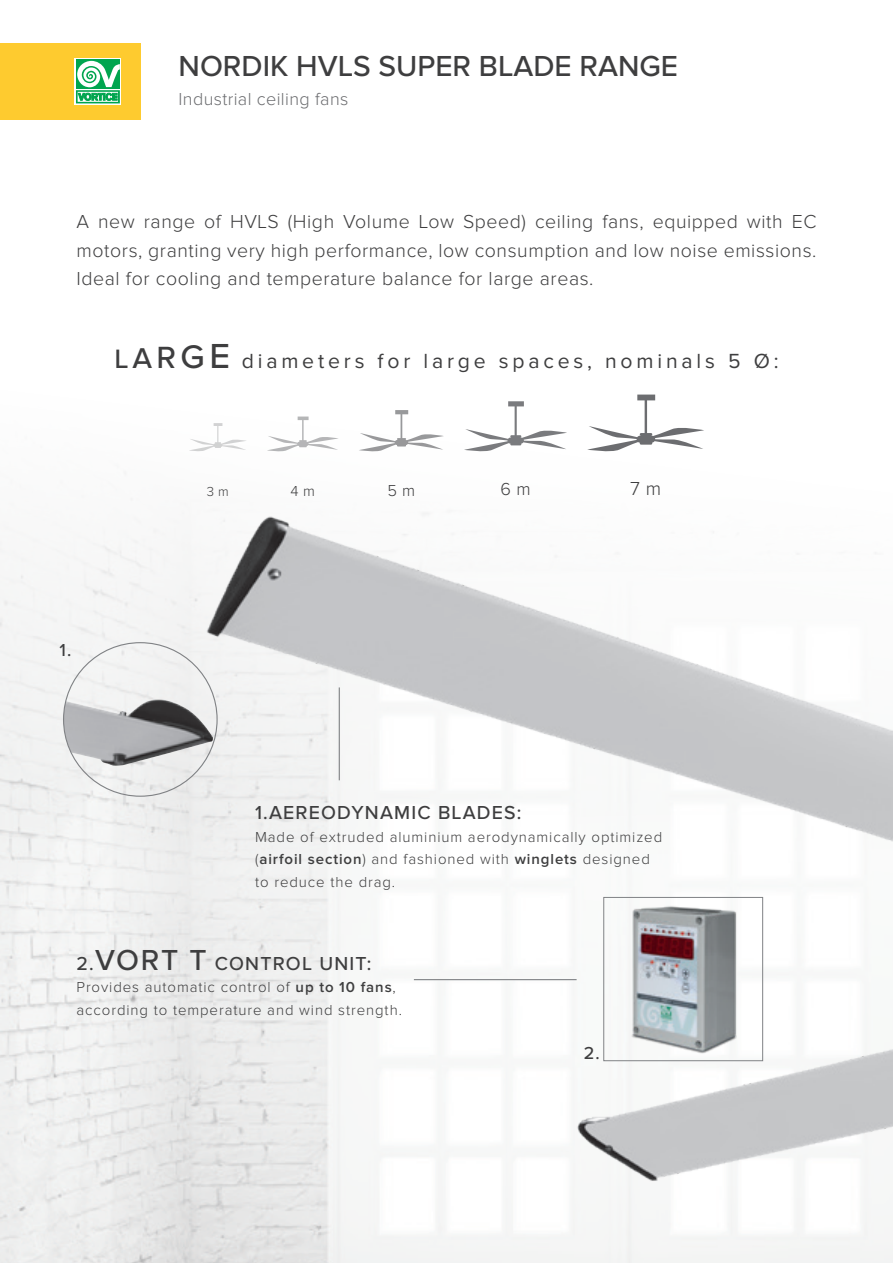
<style>
.page{position:relative;width:893px;height:1263px;background:#fff}
.page>*{position:absolute;margin:0;border:0;box-sizing:border-box;transform-origin:0 0}
.t1{font:500 30px "Proxima Nova";color:#3e3e3f}
.t2{font:21.15px "Proxima Nova";letter-spacing:.18em;color:#3e3e3f}
.t3{font:300 19.5px/28.5px "Proxima Nova";letter-spacing:.03em;color:#3e3e3f;text-align:justify}
.t4{font:500 19.5px "Proxima Nova";letter-spacing:.06em;color:#3e3e3f}
.t5{font:300 18px "Proxima Nova";letter-spacing:.02em;color:#6c6d70}
.t6{font:500 18px "Proxima Nova";color:#3e3e3f}
.t7{font:300 18px "Proxima Nova";color:#3e3e3f}
.t8{font:300 16.5px "Proxima Nova";color:#3e3e3f}
.t9{font:300 15px/22.5px "Proxima Nova";letter-spacing:.06em;color:#3e3e3f}
.t10{font:300 13.5px "Proxima Nova";color:#3e3e3f}
.s1{font-weight:500;font-size:27.6px}
.s2{font-weight:500;font-size:29.7px}
.s3{font-weight:500;font-size:31.8px}
.s4{font-weight:500;font-size:33.9px}
.s5{font-weight:500;font-size:36px}
.s6{font-weight:600}
.s7{font-size:30px}
</style>
<div class="page">
<div style="left:0;top:43px;width:140px;height:77px;background:#fecb2f"></div>
<svg style="left:75px;top:58px;width:46px;height:47px"></svg>
<div style="left:76px;top:60px;width:44px;height:29px;background:#00a54f"></div>
<svg style="left:76px;top:61px;width:44px;height:42px"></svg>
<svg style="left:0;top:738px;width:205px;height:525px;fill:#eee"></svg>
<img style="left:205px;top:394px;width:688px;height:869px">
<hr style="left:339px;top:687px;width:1px;height:93px;background:#808285">
<hr style="left:414px;top:979px;width:163px;height:1px;background:#808285">
<img style="left:64px;top:699px;width:149px;height:67px">
<svg style="left:190px;top:423px;width:57px;height:29px"></svg>
<svg style="left:267px;top:416px;width:72px;height:36px"></svg>
<svg style="left:359px;top:410px;width:85px;height:43px"></svg>
<svg style="left:464px;top:401px;width:103px;height:52px"></svg>
<svg style="left:587px;top:395px;width:117px;height:58px"></svg>
<h1 class="t1" style="left:179px;top:49px;width:501px">NORDIK HVLS SUPER BLADE RANGE</h1>
<p class="t5" style="left:179px;top:90px;width:171px">Industrial ceiling fans</p>
<p class="t3" style="left:77px;top:208px;width:741px">A new range of HVLS (High Volume Low Speed) ceiling fans, equipped with EC motors, granting very high performance, low consumption and low noise emissions.<br>Ideal for cooling and temperature balance for large areas.</p>
<p class="t2" style="left:114px;top:348px;width:666px"><span class="s1">L</span><span class="s2">A</span><span class="s3">R</span><span class="s4">G</span><span class="s5">E</span> diameters for large spaces, nominals 5 Ø:</p>
<p class="t6" style="left:60px;top:640px;width:13px">1.</p>
<p class="t10" style="left:207px;top:485px;width:24px">3 m</p>
<p class="t9" style="left:291px;top:480px;width:26px">4 m</p>
<p class="t8" style="left:388px;top:482px;width:29px">5 m</p>
<p class="t7" style="left:500px;top:481px;width:32px">6 m</p>
<p class="t3" style="left:630px;top:475px;width:33px">7 m</p>
<p class="t4" style="left:255px;top:801px;width:268px">1.AEREODYNAMIC BLADES:</p>
<p class="t9" style="left:255px;top:826px;width:409px">Made of extruded aluminium aerodynamically optimized (<span class="s6">airfoil section</span>) and fashioned with <span class="s6">winglets</span> designed</p>
<p class="t9" style="left:255px;top:871px;width:142px">to reduce the drag.</p>
<p class="t4" style="left:77px;top:952px;width:296px">2.<span class="s7">VORT T</span> CONTROL UNIT:</p>
<p class="t9" style="left:77px;top:977px;width:321px">Provides automatic control of <span class="s6">up to 10 fans</span>,</p>
<p class="t9" style="left:77px;top:999px;width:327px">according to temperature and wind strength.</p>
<p class="t6" style="left:584px;top:1042px;width:18px">2.</p>
</div>
